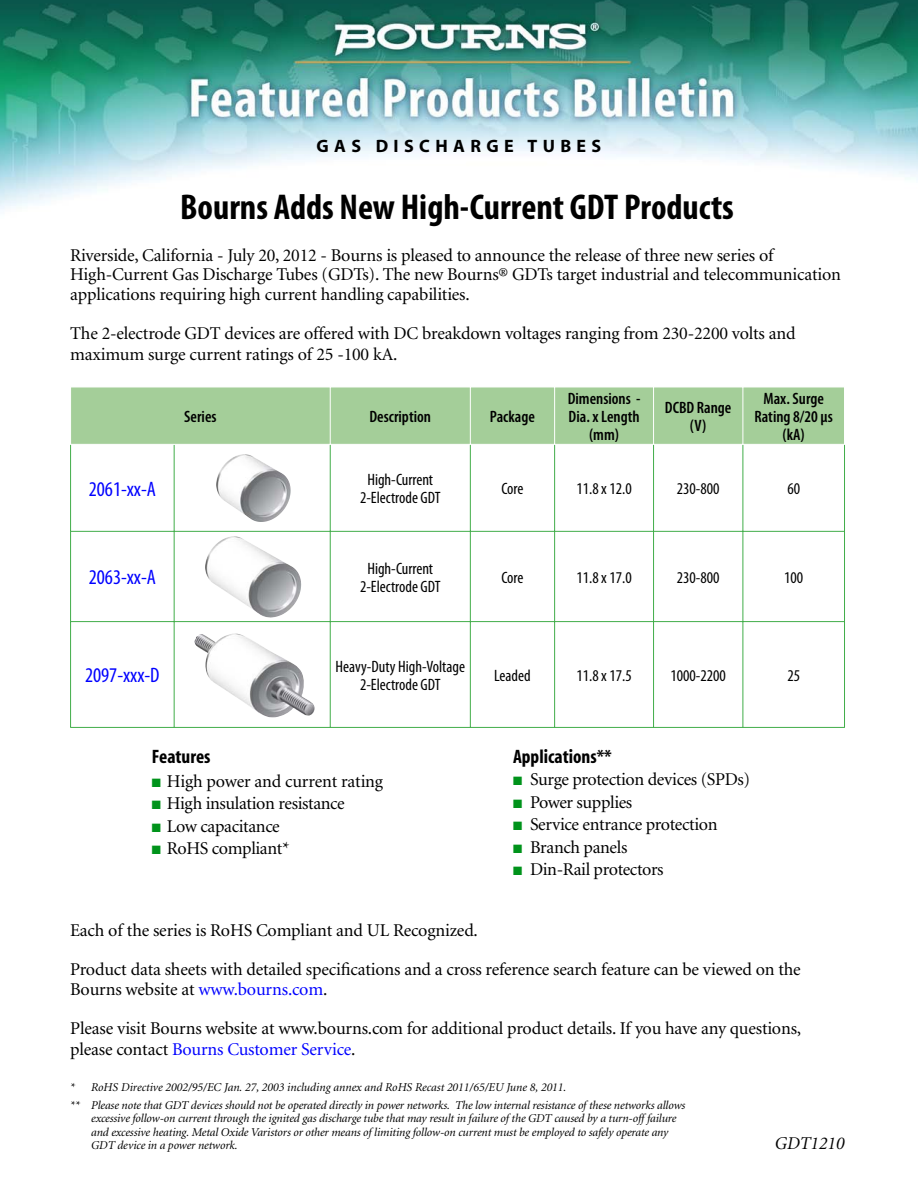
<style>
.page{position:relative;width:918px;height:1188px;background:#fff}
.page>*{position:absolute;margin:0;border:0;box-sizing:border-box;transform-origin:0 0}
.t1{font:700 condensed 36px "Myriad Pro";color:#000}
.t2{font:condensed 21px "Myriad Pro";color:#00f}
.t3{font:700 condensed 19.5px "Myriad";color:#000}
.t4{font:18px/19.5px "Minion";letter-spacing:-.01em;color:#000}
.t5{font:18px "Minion";letter-spacing:-.01em;color:#00f}
.t6{font:700 18px "Myriad Pro";letter-spacing:.3em;color:#000}
.t7{font:italic 18px "Minion";color:#000}
.t8{font:condensed 16.5px/18px "Myriad Pro";color:#000;text-align:center}
.t9{font:600 condensed 16.5px/18px "Myriad Pro";color:#000;text-align:center}
.t10{font:italic 12px/13.5px "Minion";letter-spacing:-.01em;color:#000}
.s1{color:#00931b}
.s2{color:#00f}
.s3{color:#000}
</style>
<div class="page">
<img style="left:0;top:0;width:918px;height:209px">
<div style="left:71px;top:388px;width:773px;height:56px;background:#a4ce99"></div>
<hr style="left:70px;top:445px;width:1px;height:86px;background:#41ad49">
<hr style="left:174px;top:445px;width:1px;height:86px;background:#41ad49">
<hr style="left:330px;top:445px;width:1px;height:86px;background:#41ad49">
<hr style="left:470px;top:445px;width:1px;height:86px;background:#41ad49">
<hr style="left:554px;top:445px;width:1px;height:86px;background:#41ad49">
<hr style="left:653px;top:445px;width:1px;height:86px;background:#41ad49">
<hr style="left:743px;top:445px;width:1px;height:86px;background:#41ad49">
<hr style="left:844px;top:445px;width:1px;height:86px;background:#41ad49">
<hr style="left:70px;top:531px;width:104px;height:1px;background:#41ad49">
<hr style="left:70px;top:532px;width:1px;height:89px;background:#41ad49">
<hr style="left:174px;top:531px;width:156px;height:1px;background:#41ad49">
<hr style="left:174px;top:532px;width:1px;height:89px;background:#41ad49">
<hr style="left:330px;top:531px;width:140px;height:1px;background:#41ad49">
<hr style="left:330px;top:532px;width:1px;height:89px;background:#41ad49">
<hr style="left:470px;top:531px;width:85px;height:1px;background:#41ad49">
<hr style="left:470px;top:532px;width:1px;height:89px;background:#41ad49">
<hr style="left:555px;top:531px;width:99px;height:1px;background:#41ad49">
<hr style="left:554px;top:532px;width:1px;height:89px;background:#41ad49">
<hr style="left:654px;top:531px;width:89px;height:1px;background:#41ad49">
<hr style="left:653px;top:532px;width:1px;height:89px;background:#41ad49">
<hr style="left:743px;top:531px;width:102px;height:1px;background:#41ad49">
<hr style="left:743px;top:532px;width:1px;height:89px;background:#41ad49">
<hr style="left:844px;top:532px;width:1px;height:89px;background:#41ad49">
<hr style="left:70px;top:621px;width:104px;height:1px;background:#41ad49">
<hr style="left:70px;top:622px;width:1px;height:105px;background:#41ad49">
<hr style="left:174px;top:621px;width:156px;height:1px;background:#41ad49">
<hr style="left:174px;top:622px;width:1px;height:105px;background:#41ad49">
<hr style="left:330px;top:621px;width:140px;height:1px;background:#41ad49">
<hr style="left:330px;top:622px;width:1px;height:105px;background:#41ad49">
<hr style="left:470px;top:621px;width:85px;height:1px;background:#41ad49">
<hr style="left:470px;top:622px;width:1px;height:105px;background:#41ad49">
<hr style="left:555px;top:621px;width:99px;height:1px;background:#41ad49">
<hr style="left:554px;top:622px;width:1px;height:105px;background:#41ad49">
<hr style="left:654px;top:621px;width:89px;height:1px;background:#41ad49">
<hr style="left:653px;top:622px;width:1px;height:105px;background:#41ad49">
<hr style="left:743px;top:621px;width:102px;height:1px;background:#41ad49">
<hr style="left:743px;top:622px;width:1px;height:105px;background:#41ad49">
<hr style="left:844px;top:622px;width:1px;height:105px;background:#41ad49">
<hr style="left:70px;top:727px;width:775px;height:1px;background:#41ad49">
<hr style="left:330px;top:387px;width:1px;height:57px;background:#fff">
<hr style="left:470px;top:387px;width:1px;height:57px;background:#fff">
<hr style="left:554px;top:387px;width:1px;height:57px;background:#fff">
<hr style="left:653px;top:387px;width:1px;height:57px;background:#fff">
<hr style="left:743px;top:387px;width:1px;height:57px;background:#fff">
<img style="left:243px;top:454px;width:24px;height:11px">
<img style="left:233px;top:536px;width:18px;height:8px">
<img style="left:195px;top:634px;width:120px;height:83px">
<p class="t6" style="left:317px;top:135px;width:286px">GAS DISCHARGE TUBES</p>
<h1 class="t1" style="left:180px;top:194px;width:555px">Bourns Adds New High-Current GDT Products</h1>
<p class="t4" style="left:70px;top:247px;width:772px">Riverside, California - July 20, 2012 - Bourns is pleased to announce the release of three new series of<br>High-Current Gas Discharge Tubes (GDTs). The new Bourns® GDTs target industrial and telecommunication applications requiring high current handling capabilities.</p>
<p class="t4" style="left:70px;top:324px;width:727px;line-height:21px">The 2-electrode GDT devices are offered with DC breakdown voltages ranging from 230-2200 volts and maximum surge current ratings of 25 -100 kA.</p>
<p class="t9" style="left:184px;top:407px;width:34px">Series</p>
<p class="t9" style="left:370px;top:407px;width:63px">Description</p>
<p class="t9" style="left:490px;top:407px;width:47px">Package</p>
<p class="t9" style="left:568px;top:389px;width:74px">Dimensions -<br>Dia. x Length (mm)</p>
<p class="t9" style="left:665px;top:398px;width:68px">DCBD Range (V)</p>
<p class="t9" style="left:755px;top:389px;width:80px">Max. Surge<br>Rating 8/20 µs (kA)</p>
<p class="t2" style="left:89px;top:481px;width:69px">2061-xx-A</p>
<p class="t8" style="left:360px;top:472px;width:82px">High-Current<br>2-Electrode GDT</p>
<p class="t8" style="left:501px;top:481px;width:24px">Core</p>
<p class="t8" style="left:576px;top:481px;width:57px">11.8 x 12.0</p>
<p class="t8" style="left:677px;top:481px;width:44px">230-800</p>
<p class="t8" style="left:787px;top:481px;width:14px">60</p>
<p class="t2" style="left:89px;top:569px;width:69px">2063-xx-A</p>
<p class="t8" style="left:360px;top:561px;width:82px">High-Current<br>2-Electrode GDT</p>
<p class="t8" style="left:501px;top:570px;width:24px">Core</p>
<p class="t8" style="left:576px;top:570px;width:57px">11.8 x 17.0</p>
<p class="t8" style="left:677px;top:570px;width:44px">230-800</p>
<p class="t8" style="left:784px;top:570px;width:21px">100</p>
<p class="t2" style="left:85px;top:667px;width:76px">2097-xxx-D</p>
<p class="t8" style="left:336px;top:659px;width:131px">Heavy-Duty High-Voltage<br>2-Electrode GDT</p>
<p class="t8" style="left:494px;top:668px;width:38px">Leaded</p>
<p class="t8" style="left:576px;top:668px;width:57px">11.8 x 17.5</p>
<p class="t8" style="left:671px;top:668px;width:57px">1000-2200</p>
<p class="t8" style="left:787px;top:668px;width:14px">25</p>
<p class="t3" style="left:152px;top:749px;width:60px">Features</p>
<p class="t4" style="left:152px;top:773px;width:233px"><span class="s1">■</span> High power and current rating</p>
<p class="t4" style="left:152px;top:795px;width:194px"><span class="s1">■</span> High insulation resistance</p>
<p class="t4" style="left:152px;top:818px;width:129px"><span class="s1">■</span> Low capacitance</p>
<p class="t4" style="left:152px;top:840px;width:139px"><span class="s1">■</span> RoHS compliant*</p>
<p class="t3" style="left:513px;top:749px;width:100px">Applications**</p>
<p class="t4" style="left:513px;top:771px;width:239px"><span class="s1">■</span> Surge protection devices (SPDs)</p>
<p class="t4" style="left:513px;top:794px;width:121px"><span class="s1">■</span> Power supplies</p>
<p class="t4" style="left:513px;top:816px;width:206px"><span class="s1">■</span> Service entrance protection</p>
<p class="t4" style="left:513px;top:839px;width:116px"><span class="s1">■</span> Branch panels</p>
<p class="t4" style="left:513px;top:861px;width:152px"><span class="s1">■</span> Din-Rail protectors</p>
<p class="t4" style="left:70px;top:913px;width:732px;line-height:39px">Each of the series is RoHS Compliant and UL Recognized.<br>Product data sheets with detailed specifications and a cross reference search feature can be viewed on the</p>
<p class="t4" style="left:70px;top:971px;width:733px;line-height:39px">Bourns website at <span class="s2">www.bourns.com</span>.<br>Please visit Bourns website at www.bourns.com for additional product details. If you have any questions,</p>
<p class="t5" style="left:70px;top:1042px;width:287px"><span class="s3">please contact</span> Bourns Customer Service<span class="s3">.</span></p>
<p class="t10" style="left:70px;top:1079px;width:617px;line-height:18px">* RoHS Directive 2002/95/EC Jan. 27, 2003 including annex and RoHS Recast 2011/65/EU June 8, 2011.<br>** Please note that GDT devices should not be operated directly in power networks. The low internal resistance of these networks allows</p>
<p class="t10" style="left:91px;top:1112px;width:587px">excessive follow-on current through the ignited gas discharge tube that may result in failure of the GDT caused by a turn-off failure and excessive heating. Metal Oxide Varistors or other means of limiting follow-on current must be employed to safely operate any<br>GDT device in a power network.</p>
<p class="t7" style="left:775px;top:1136px;width:71px">GDT1210</p>
</div>
